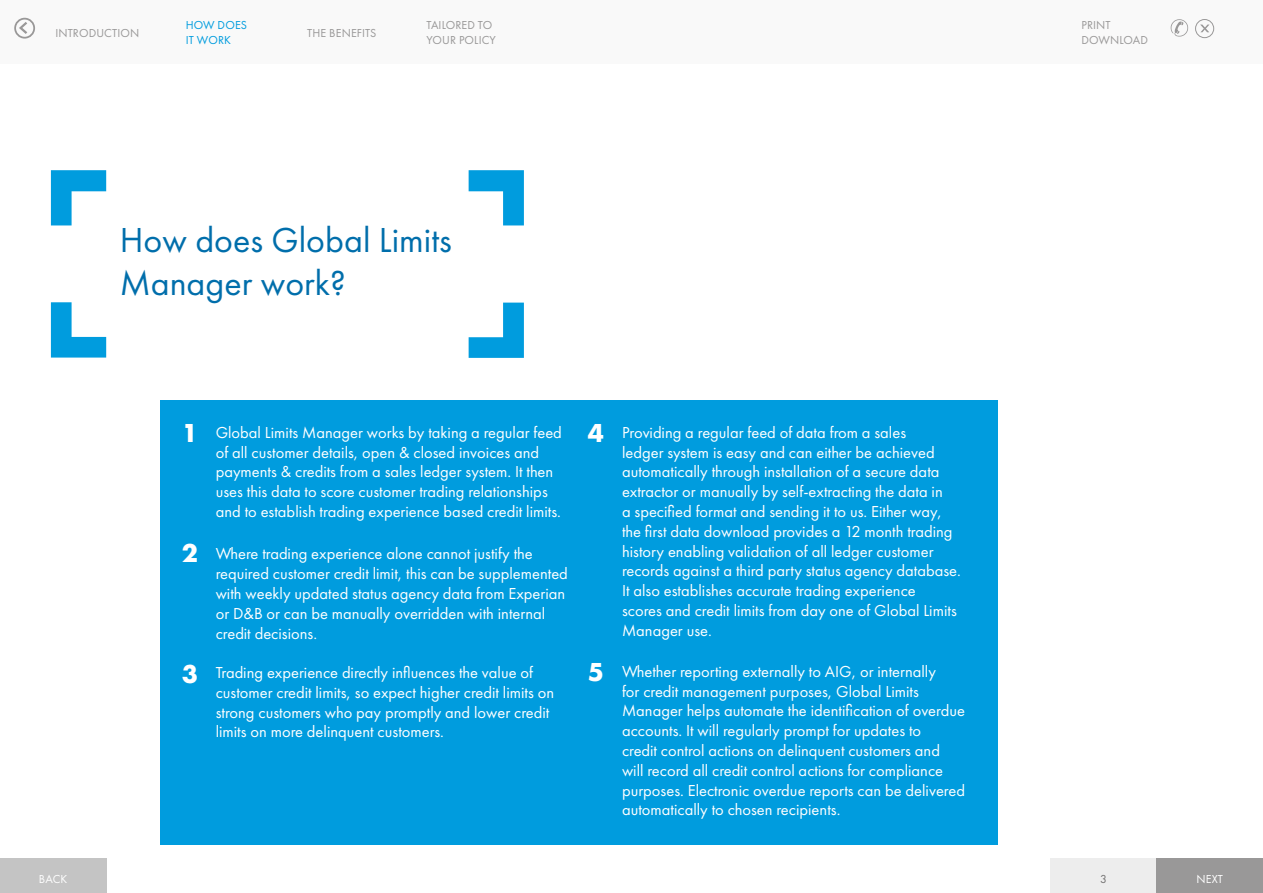
<style>
.page{position:relative;width:1263px;height:893px;background:#fff}
.page>*{position:absolute;margin:0;border:0;box-sizing:border-box;transform-origin:0 0}
.t1{font:36px/43.2px "Futura PT";color:#006eab}
.t2{font:16.5px/19.8px "Futura PT";color:#fff}
.t3{font:12px/15px "Futura PT";letter-spacing:.01em;color:#999898}
.t4{font:12px/15px "Futura PT";letter-spacing:.01em;color:#009cde}
.t5{font:12px "Futura PT";letter-spacing:.01em;color:#fff}
.t6{font:12px "Futura PT";color:#706f6f}
.s1{font-weight:700;font-size:27px}
</style>
<div class="page">
<div style="left:1050px;top:859px;width:213px;height:34px;background:#ededed"></div>
<div style="left:0;top:859px;width:106px;height:34px;background:#c4c4c4"></div>
<div style="left:1157px;top:859px;width:106px;height:34px;background:#999898"></div>
<div style="left:0;top:0;width:1263px;height:64px;background:#f9f9f9"></div>
<svg style="left:1171px;top:19px;width:17px;height:18px"></svg>
<div style="left:1195px;top:19px;width:19px;height:19px;border:1px solid #999898;border-radius:50%"></div>
<svg style="left:1200px;top:25px;width:9px;height:7px"></svg>
<svg style="left:19px;top:22px;width:8px;height:12px"></svg>
<div style="left:14px;top:18px;width:21px;height:21px;border:2px solid #999898;border-radius:50%"></div>
<svg style="left:469px;top:170px;width:55px;height:55px"></svg>
<svg style="left:469px;top:303px;width:55px;height:55px"></svg>
<svg style="left:51px;top:302px;width:55px;height:56px"></svg>
<svg style="left:51px;top:170px;width:55px;height:55px"></svg>
<div style="left:160px;top:400px;width:837px;height:445px;background:#009cde"></div>
<p class="t3" style="left:55px;top:25px;width:86px">INTRODUCTION</p>
<p class="t4" style="left:186px;top:18px;width:63px">HOW DOES<br>IT WORK</p>
<p class="t3" style="left:307px;top:25px;width:71px">THE BENEFITS</p>
<p class="t3" style="left:426px;top:18px;width:71px">TAILORED TO<br>YOUR POLICY</p>
<p class="t3" style="left:1081px;top:18px;width:68px">PRINT<br>DOWNLOAD</p>
<h1 class="t1" style="left:120px;top:218px;width:334px">How does Global Limits<br>Manager work?</h1>
<p class="t2" style="left:216px;top:422px;width:348px;text-indent:-34px"><span class="s1">1</span> Global Limits Manager works by taking a regular feed of all customer details, open &amp; closed invoices and payments &amp; credits from a sales ledger system. It then uses this data to score customer trading relationships and to establish trading experience based credit limits.</p>
<p class="t2" style="left:216px;top:544px;width:354px;text-indent:-34px"><span class="s1">2</span> Where trading experience alone cannot justify the required customer credit limit, this can be supplemented with weekly updated status agency data from Experian or D&amp;B or can be manually overridden with internal credit decisions.</p>
<p class="t2" style="left:216px;top:662px;width:340px;text-indent:-34px"><span class="s1">3</span> Trading experience directly influences the value of customer credit limits, so expect higher credit limits on strong customers who pay promptly and lower credit limits on more delinquent customers.</p>
<p class="t2" style="left:622px;top:422px;width:340px;text-indent:-34px"><span class="s1">4</span> Providing a regular feed of data from a sales<br>ledger system is easy and can either be achieved automatically through installation of a secure data extractor or manually by self-extracting the data in<br>a specified format and sending it to us. Either way, the first data download provides a 12 month trading history enabling validation of all ledger customer records against a third party status agency database.<br>It also establishes accurate trading experience<br>scores and credit limits from day one of Global Limits Manager use.</p>
<p class="t2" style="left:622px;top:661px;width:345px;text-indent:-34px"><span class="s1">5</span> Whether reporting externally to AIG, or internally<br>for credit management purposes, Global Limits Manager helps automate the identification of overdue accounts. It will regularly prompt for updates to<br>credit control actions on delinquent customers and will record all credit control actions for compliance purposes. Electronic overdue reports can be delivered automatically to chosen recipients.</p>
<p class="t5" style="left:39px;top:872px;width:30px">BACK</p>
<p class="t6" style="left:1100px;top:872px;width:8px">3</p>
<p class="t5" style="left:1196px;top:872px;width:28px">NEXT</p>
</div>
